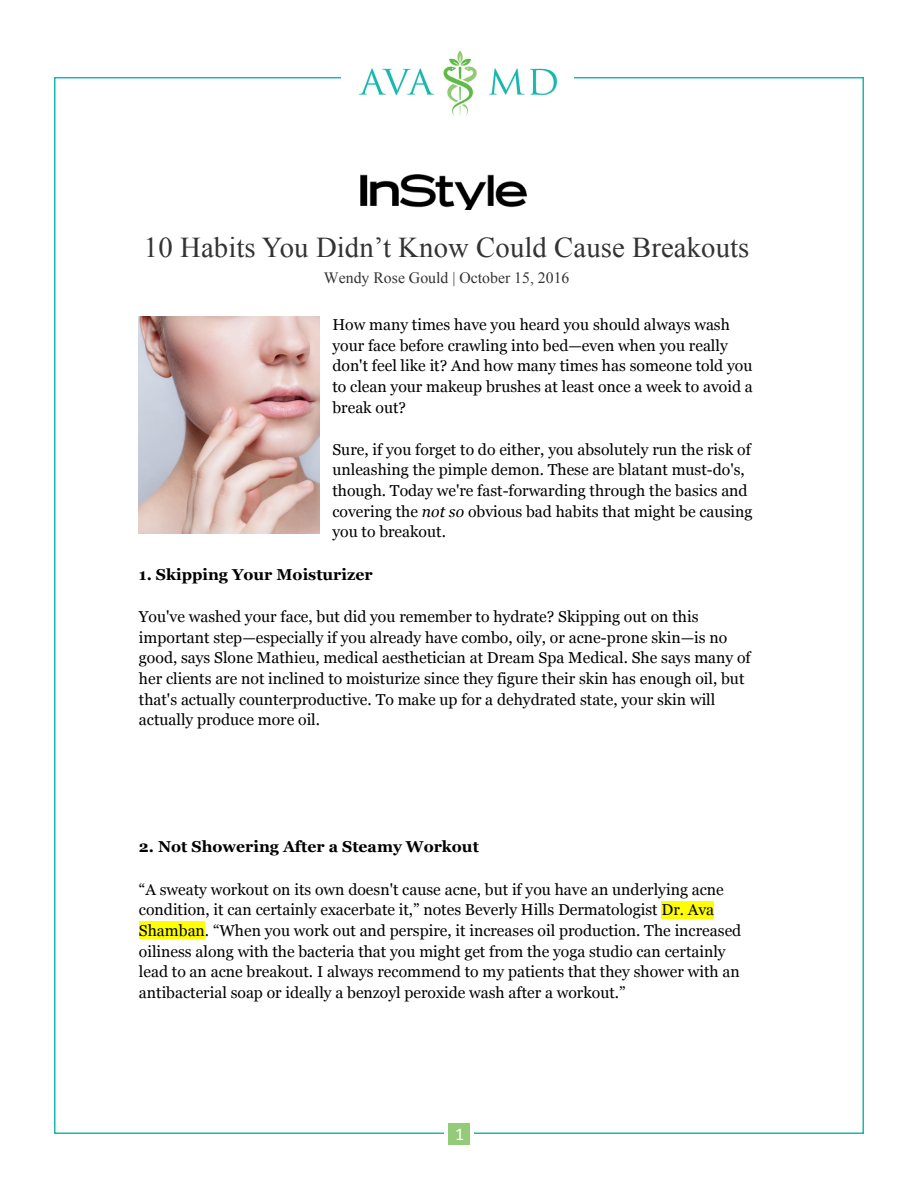
<style>
.page{position:relative;width:918px;height:1188px;background:#fff}
.page>*{position:absolute;margin:0;border:0;box-sizing:border-box;transform-origin:0 0}
.t1{font:28.65px "Times New Roman";letter-spacing:.005em;color:#333}
.t2{font:18px "Calibri";color:#fff}
.t3{font:15.75px/20.5px "Georgia";color:#000}
.t4{font:700 15.75px "Georgia";color:#000}
.t5{font:15.75px "Times New Roman";color:#333}
.s1{font-style:italic}
</style>
<div class="page">
<img style="left:359px;top:50px;width:199px;height:65px">
<div style="left:448px;top:1123px;width:22px;height:22px;background:#93cb78"></div>
<div style="left:662px;top:901px;width:52px;height:18px;background:#ff0"></div>
<div style="left:139px;top:921px;width:66px;height:18px;background:#ff0"></div>
<img style="left:360px;top:174px;width:167px;height:36px">
<img style="left:139px;top:317px;width:181px;height:217px">
<p class="t1" style="left:144px;top:228px;width:607px">10 Habits You Didn’t Know Could Cause Breakouts</p>
<p class="t5" style="left:324px;top:267px;width:247px">Wendy Rose Gould | October 15, 2016</p>
<p class="t3" style="left:332px;top:314px;width:422px">How many times have you heard you should always wash your face before crawling into bed—even when you really don't feel like it? And how many times has someone told you to clean your makeup brushes at least once a week to avoid a break out?</p>
<p class="t3" style="left:332px;top:439px;width:422px">Sure, if you forget to do either, you absolutely run the risk of unleashing the pimple demon. These are blatant must-do's, though. Today we're fast-forwarding through the basics and covering the <span class="s1">not so</span> obvious bad habits that might be causing you to breakout.</p>
<p class="t4" style="left:139px;top:562px;width:235px">1. Skipping Your Moisturizer</p>
<p class="t3" style="left:139px;top:606px;width:613px">You've washed your face, but did you remember to hydrate? Skipping out on this important step—especially if you already have combo, oily, or acne-prone skin—is no good, says Slone Mathieu, medical aesthetician at Dream Spa Medical. She says many of her clients are not inclined to moisturize since they figure their skin has enough oil, but that's actually counterproductive. To make up for a dehydrated state, your skin will actually produce more oil.</p>
<p class="t4" style="left:139px;top:835px;width:341px">2. Not Showering After a Steamy Workout</p>
<p class="t3" style="left:139px;top:878px;width:604px">“A sweaty workout on its own doesn't cause acne, but if you have an underlying acne condition, it can certainly exacerbate it,” notes Beverly Hills Dermatologist Dr. Ava Shamban. “When you work out and perspire, it increases oil production. The increased oiliness along with the bacteria that you might get from the yoga studio can certainly lead to an acne breakout. I always recommend to my patients that they shower with an antibacterial soap or ideally a benzoyl peroxide wash after a workout.”</p>
<p class="t2" style="left:455px;top:1123px;width:11px">1</p>
</div>
